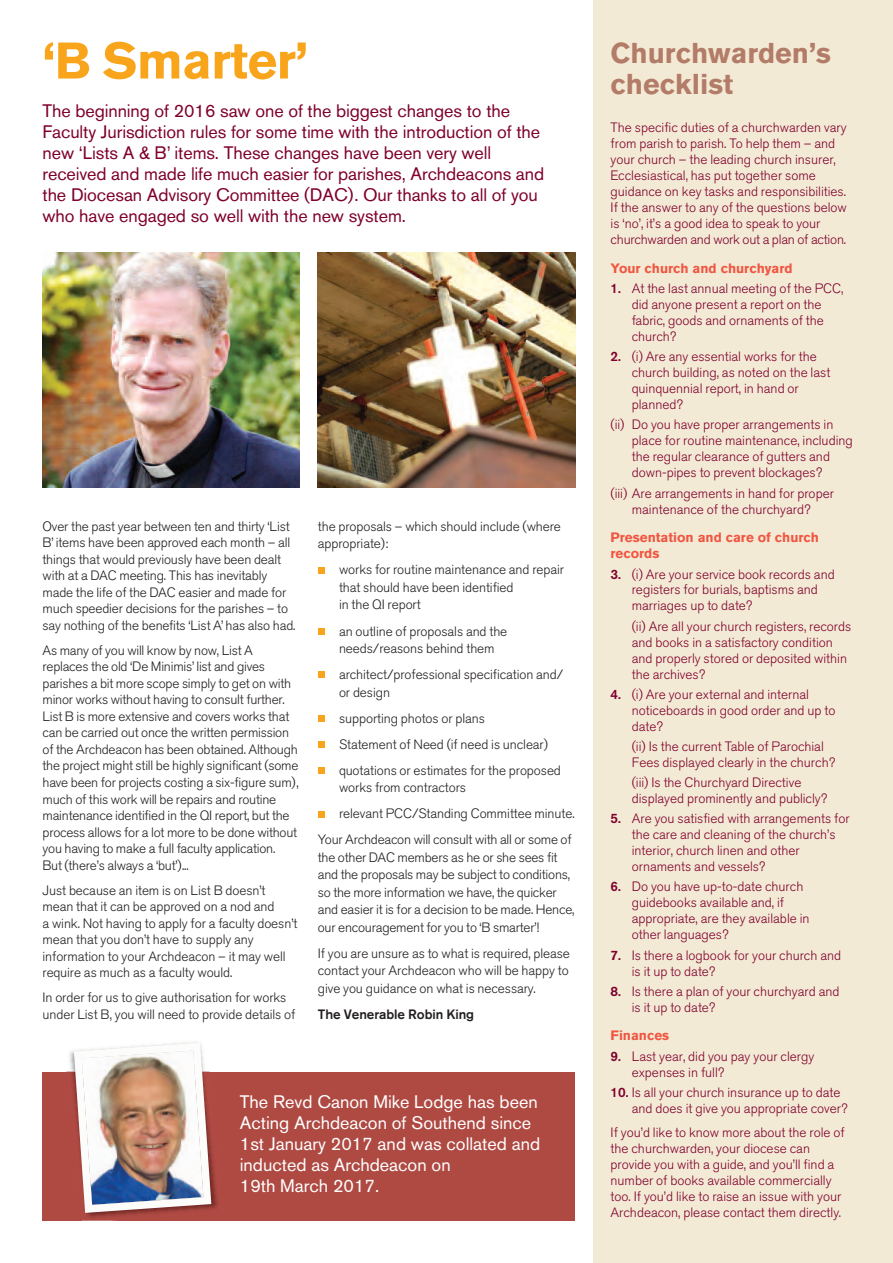
<style>
.page{position:relative;width:893px;height:1263px;background:#fff}
.page>*{position:absolute;margin:0;border:0;box-sizing:border-box;transform-origin:0 0}
.t1{font:700 51px "Akzidenz Grotesk BQ";letter-spacing:-.01em;color:#f9a51b}
.t2{font:700 28.5px/31.5px "Akzidenz Grotesk BQ";color:#b37c68}
.t3{font:18px/21px "Akzidenz Grotesk BQ";letter-spacing:-.005em;color:#7f002b}
.t4{font:18px/21px "Akzidenz Grotesk BQ";color:#fff}
.t5{font:300 13.5px/16.5px "Akzidenz Grotesk BQ";letter-spacing:-.01em;color:#231f20}
.t6{font:300 13.5px/15.9px "Akzidenz Grotesk BQ";color:#7f002b}
.t7{font:700 13.5px/15.9px "Akzidenz Grotesk BQ";color:#f05641}
.t8{font:500 13.5px "Akzidenz Grotesk BQ";letter-spacing:-.005em;color:#231f20}
.s1{font-weight:500}
</style>
<div class="page">
<svg style="left:318px;top:811px;width:6px;height:6px"></svg>
<div style="left:318px;top:767px;width:6px;height:7px;background:#f9a51b"></div>
<div style="left:318px;top:741px;width:6px;height:7px;background:#f9a51b"></div>
<div style="left:318px;top:715px;width:6px;height:7px;background:#f9a51b"></div>
<svg style="left:318px;top:672px;width:6px;height:6px"></svg>
<div style="left:318px;top:628px;width:6px;height:7px;background:#f9a51b"></div>
<div style="left:318px;top:567px;width:6px;height:7px;background:#f9a51b"></div>
<img style="left:318px;top:253px;width:257px;height:235px">
<div style="left:43px;top:1071px;width:532px;height:149px;background:#af4a43"></div>
<img style="left:82px;top:1220px;width:36px;height:1px">
<img style="left:70px;top:1042px;width:145px;height:175px">
<img style="left:43px;top:253px;width:257px;height:235px">
<div style="left:593px;top:0;width:300px;height:1263px;background:#f3ead6"></div>
<h1 class="t1" style="left:43px;top:43px;width:267px">‘B Smarter’</h1>
<p class="t3" style="left:43px;top:102px;width:503px">The beginning of 2016 saw one of the biggest changes to the Faculty Jurisdiction rules for some time with the introduction of the new ‘Lists A &amp; B’ items. These changes have been very well received and made life much easier for parishes, Archdeacons and the Diocesan Advisory Committee (DAC). Our thanks to all of you who have engaged so well with the new system.</p>
<p class="t5" style="left:43px;top:519px;width:255px">Over the past year between ten and thirty ‘List B’ items have been approved each month – all things that would previously have been dealt with at a DAC meeting. This has inevitably made the life of the DAC easier and made for much speedier decisions for the parishes – to say nothing of the benefits ‘List A’ has also had.</p>
<p class="t5" style="left:43px;top:643px;width:258px">As many of you will know by now, List A replaces the old ‘De Minimis’ list and gives parishes a bit more scope simply to get on with minor works without having to consult further.<br>List B is more extensive and covers works that can be carried out once the written permission of the Archdeacon has been obtained. Although the project might still be highly significant (some have been for projects costing a six-figure sum), much of this work will be repairs and routine maintenance identified in the QI report, but the process allows for a lot more to be done without you having to make a full faculty application.<br>But (there’s always a ‘but’)...</p>
<p class="t5" style="left:43px;top:883px;width:256px">Just because an item is on List B doesn’t mean that it can be approved on a nod and<br>a wink. Not having to apply for a faculty doesn’t mean that you don’t have to supply any information to your Archdeacon – it may well require as much as a faculty would.</p>
<p class="t5" style="left:43px;top:991px;width:254px">In order for us to give authorisation for works under List B, you will need to provide details of</p>
<p class="t5" style="left:318px;top:519px;width:245px;line-height:17.5px">the proposals – which should include (where appropriate):</p>
<p class="t5" style="left:339px;top:562px;width:227px;line-height:17.5px">works for routine maintenance and repair that should have been identified<br>in the QI report</p>
<p class="t5" style="left:339px;top:624px;width:170px;line-height:17.5px">an outline of proposals and the needs/reasons behind them</p>
<p class="t5" style="left:339px;top:667px;width:226px;line-height:17.5px">architect/professional specification and/ or design</p>
<p class="t5" style="left:339px;top:706px;width:223px;line-height:26px">supporting photos or plans<br>Statement of Need (if need is unclear) quotations or estimates for the proposed</p>
<p class="t5" style="left:339px;top:781px;width:129px">works from contractors</p>
<p class="t5" style="left:339px;top:807px;width:237px">relevant PCC/Standing Committee minute.</p>
<p class="t5" style="left:318px;top:833px;width:255px">Your Archdeacon will consult with all or some of</p>
<p class="t5" style="left:318px;top:850px;width:258px;line-height:17.5px">the other DAC members as he or she sees fit and the proposals may be subject to conditions, so the more information we have, the quicker and easier it is for a decision to be made. Hence, our encouragement for you to ‘B smarter’!</p>
<p class="t5" style="left:318px;top:946px;width:253px;line-height:17.5px;text-align:justify">If you are unsure as to what is required, please contact your Archdeacon who will be happy to give you guidance on what is necessary.</p>
<p class="t8" style="left:318px;top:1009px;width:158px">The Venerable Robin King</p>
<h3 class="t4" style="left:240px;top:1093px;width:302px">The Revd Canon Mike Lodge has been<br>Acting Archdeacon of Southend since<br>1st January 2017 and was collated and inducted as Archdeacon on<br>19th March 2017.</h3>
<h2 class="t2" style="left:611px;top:39px;width:222px">Churchwarden’s checklist</h2>
<p class="t6" style="left:611px;top:121px;width:238px">The specific duties of a churchwarden vary from parish to parish. To help them – and your church – the leading church insurer, Ecclesiastical, has put together some guidance on key tasks and responsibilities.<br>If the answer to any of the questions below is ‘no’, it’s a good idea to speak to your churchwarden and work out a plan of action.</p>
<p class="t7" style="left:611px;top:261px;width:184px">Your church and churchyard</p>
<p class="t6" style="left:632px;top:282px;width:213px;text-indent:-21px"><span class="s1">1.</span> At the last annual meeting of the PCC, did anyone present a report on the fabric, goods and ornaments of the church?</p>
<p class="t6" style="left:632px;top:350px;width:200px;text-indent:-21px"><span class="s1">2.</span> (i) Are any essential works for the church building, as noted on the last quinquennial report, in hand or planned?</p>
<p class="t6" style="left:632px;top:418px;width:223px;text-indent:-21px">(ii) Do you have proper arrangements in place for routine maintenance, including the regular clearance of gutters and down-pipes to prevent blockages?</p>
<p class="t6" style="left:611px;top:486px;width:225px;text-align:center">(iii) Are arrangements in hand for proper maintenance of the churchyard?</p>
<p class="t7" style="left:611px;top:531px;width:210px">Presentation and care of church records</p>
<p class="t6" style="left:632px;top:567px;width:205px;text-indent:-21px"><span class="s1">3.</span> (i) Are your service book records and registers for burials, baptisms and marriages up to date?</p>
<p class="t6" style="left:632px;top:619px;width:221px">(ii) Are all your church registers, records and books in a satisfactory condition and properly stored or deposited within the archives?</p>
<p class="t6" style="left:632px;top:688px;width:205px;text-indent:-21px"><span class="s1">4.</span> (i) Are your external and internal noticeboards in good order and up to date?</p>
<p class="t6" style="left:632px;top:740px;width:205px">(ii) Is the current Table of Parochial<br>Fees displayed clearly in the church?</p>
<p class="t6" style="left:632px;top:776px;width:197px">(iii) Is the Churchyard Directive displayed prominently and publicly?</p>
<p class="t6" style="left:632px;top:812px;width:219px;text-indent:-21px"><span class="s1">5.</span> Are you satisfied with arrangements for the care and cleaning of the church’s interior, church linen and other ornaments and vessels?</p>
<p class="t6" style="left:632px;top:880px;width:179px;text-indent:-21px"><span class="s1">6.</span> Do you have up-to-date church guidebooks available and, if appropriate, are they available in other languages?</p>
<p class="t6" style="left:632px;top:948px;width:211px;text-indent:-21px"><span class="s1">7.</span> Is there a logbook for your church and is it up to date?</p>
<p class="t6" style="left:632px;top:985px;width:209px;text-indent:-21px"><span class="s1">8.</span> Is there a plan of your churchyard and is it up to date?</p>
<p class="t7" style="left:611px;top:1029px;width:60px">Finances</p>
<p class="t6" style="left:632px;top:1049px;width:184px;text-indent:-21px"><span class="s1">9.</span> Last year, did you pay your clergy expenses in full?</p>
<p class="t6" style="left:632px;top:1086px;width:217px;text-indent:-21px"><span class="s1">10.</span> Is all your church insurance up to date and does it give you appropriate cover?</p>
<p class="t6" style="left:611px;top:1126px;width:236px">If you’d like to know more about the role of the churchwarden, your diocese can provide you with a guide, and you’ll find a number of books available commercially too. If you’d like to raise an issue with your Archdeacon, please contact them directly.</p>
</div>
